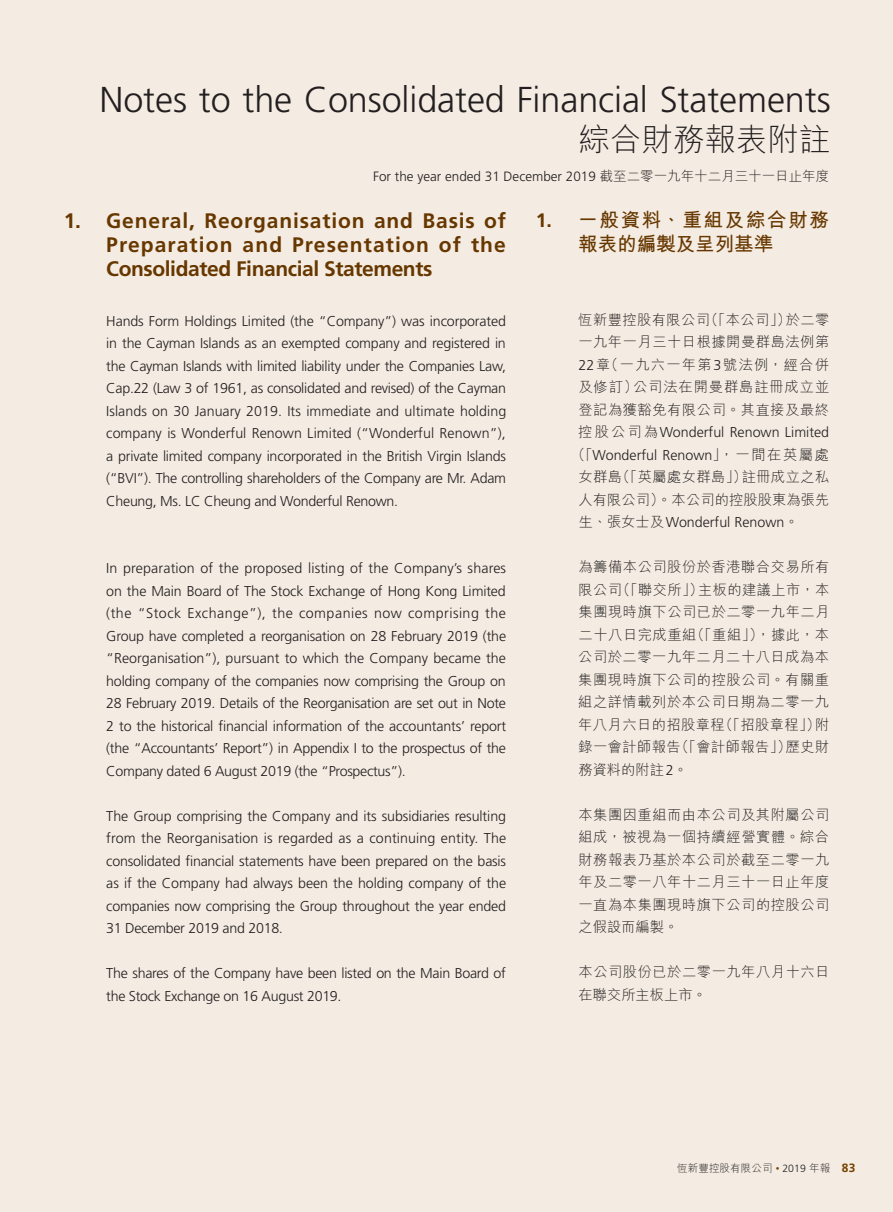
<style>
.page{position:relative;width:893px;height:1212px;background:#f4ece2}
.page>*{position:absolute;margin:0;border:0;box-sizing:border-box;transform-origin:0 0}
.t1{font:300 36px "Frutiger LT Std";letter-spacing:-.005em;color:#231f20}
.t2{font:300 31.5px "M Hei HK";letter-spacing:-.005em;color:#231f20}
.t3{font:700 21px/24px "Frutiger LT Std";letter-spacing:-.02em;color:#673700;text-align:justify}
.t4{font:700 19.5px/24px "M Hei HK";letter-spacing:.045em;color:#673700}
.t5{font:300 14.25px/22.5px "Frutiger LT Std";letter-spacing:-.02em;color:#231f20;text-align:justify}
.t6{font:300 14.25px/22.5px "M Hei HK";letter-spacing:.04em;color:#231f20;text-align:justify}
.t7{font:300 14.25px/22.5px "Frutiger LT Std";color:#231f20;text-align:center}
.t8{font:300 14.25px/22.5px "M Hei HK";letter-spacing:.005em;color:#231f20}
.t9{font:300 13.5px "Frutiger LT Std";color:#231f20}
.t10{font:300 10.5px "M Hei HK";letter-spacing:.01em;color:#231f20}
.s1{font-family:"M Hei HK"}
.s2{font-family:"Frutiger LT Std"}
.s3{font-family:"Frutiger LT Std";font-size:7.5px;color:#754100}
.s4{font-family:"Frutiger LT Std";font-weight:700;font-size:12px;color:#754100}
</style>
<div class="page">
<h1 class="t1" style="left:99px;top:79px;width:733px">Notes to the Consolidated Financial Statements</h1>
<h2 class="t2" style="left:579px;top:123px;width:253px">綜合財務報表附註</h2>
<p class="t9" style="left:373px;top:168px;width:458px">For the year ended 31 December 2019 <span class="s1">截至二零一九年十二月三十一日止年度</span></p>
<h3 class="t3" style="left:106px;top:209px;width:401px;text-indent:-43px">1. General, Reorganisation and Basis of Preparation and Presentation of the Consolidated Financial Statements</h3>
<p class="t5" style="left:106px;top:310px;width:401px">Hands Form Holdings Limited (the “Company”) was incorporated in the Cayman Islands as an exempted company and registered in the Cayman Islands with limited liability under the Companies Law, Cap.22 (Law 3 of 1961, as consolidated and revised) of the Cayman Islands on 30 January 2019. Its immediate and ultimate holding company is Wonderful Renown Limited (“Wonderful Renown”), a private limited company incorporated in the British Virgin Islands (“BVI”). The controlling shareholders of the Company are Mr. Adam Cheung, Ms. LC Cheung and Wonderful Renown.</p>
<h3 class="t4" style="left:578px;top:206px;width:252px;text-indent:-42px"><span class="s2">1.</span> 一般資料、重組及綜合財務報表的編製及呈列基準</h3>
<p class="t6" style="left:578px;top:308px;width:252px">恆新豐控股有限公司（「本公司」）於二零一九年一月三十日根據開曼群島法例第<span class="s2">22</span>章（一九六一年第<span class="s2">3</span>號法例，經合併及修訂）公司法在開曼群島註冊成立並登記為獲豁免有限公司。其直接及最終</p>
<p class="t7" style="left:571px;top:421px;width:260px"><span class="s1">控股公司為</span>Wonderful Renown Limited<span class="s1">（「</span>Wonderful Renown<span class="s1">」，一間在英屬處</span></p>
<p class="t8" style="left:578px;top:465px;width:253px">女群島（「英屬處女群島」）註冊成立之私人有限公司）。本公司的控股股東為張先</p>
<p class="t7" style="left:578px;top:511px;width:222px"><span class="s1">生、張女士及</span>Wonderful Renown<span class="s1">。</span></p>
<p class="t6" style="left:578px;top:555px;width:253px">為籌備本公司股份於香港聯合交易所有限公司（「聯交所」）主板的建議上市，本集團現時旗下公司已於二零一九年二月二十八日完成重組（「重組」），據此，本公司於二零一九年二月二十八日成為本集團現時旗下公司的控股公司。有關重組之詳情載列於本公司日期為二零一九年八月六日的招股章程（「招股章程」）附錄一會計師報告（「會計師報告」）歷史財務資料的附註<span class="s2">2</span>。</p>
<p class="t6" style="left:578px;top:803px;width:252px">本集團因重組而由本公司及其附屬公司組成，被視為一個持續經營實體。綜合財務報表乃基於本公司於截至二零一九年及二零一八年十二月三十一日止年度一直為本集團現時旗下公司的控股公司之假設而編製。</p>
<p class="t6" style="left:579px;top:960px;width:252px">本公司股份已於二零一九年八月十六日在聯交所主板上市。</p>
<p class="t5" style="left:106px;top:557px;width:401px">In preparation of the proposed listing of the Company’s shares on the Main Board of The Stock Exchange of Hong Kong Limited (the “Stock Exchange”), the companies now comprising the Group have completed a reorganisation on 28 February 2019 (the “Reorganisation”), pursuant to which the Company became the holding company of the companies now comprising the Group on 28 February 2019. Details of the Reorganisation are set out in Note 2 to the historical financial information of the accountants’ report (the “Accountants’ Report”) in Appendix I to the prospectus of the Company dated 6 August 2019 (the “Prospectus”).</p>
<p class="t5" style="left:106px;top:805px;width:401px">The Group comprising the Company and its subsidiaries resulting from the Reorganisation is regarded as a continuing entity. The consolidated financial statements have been prepared on the basis as if the Company had always been the holding company of the companies now comprising the Group throughout the year ended 31 December 2019 and 2018.</p>
<p class="t5" style="left:106px;top:962px;width:401px">The shares of the Company have been listed on the Main Board of the Stock Exchange on 16 August 2019.</p>
<p class="t10" style="left:677px;top:1163px;width:180px">恆新豐控股有限公司 <span class="s3">•</span> <span class="s2">2019</span> 年報 <span class="s4">83</span></p>
</div>
